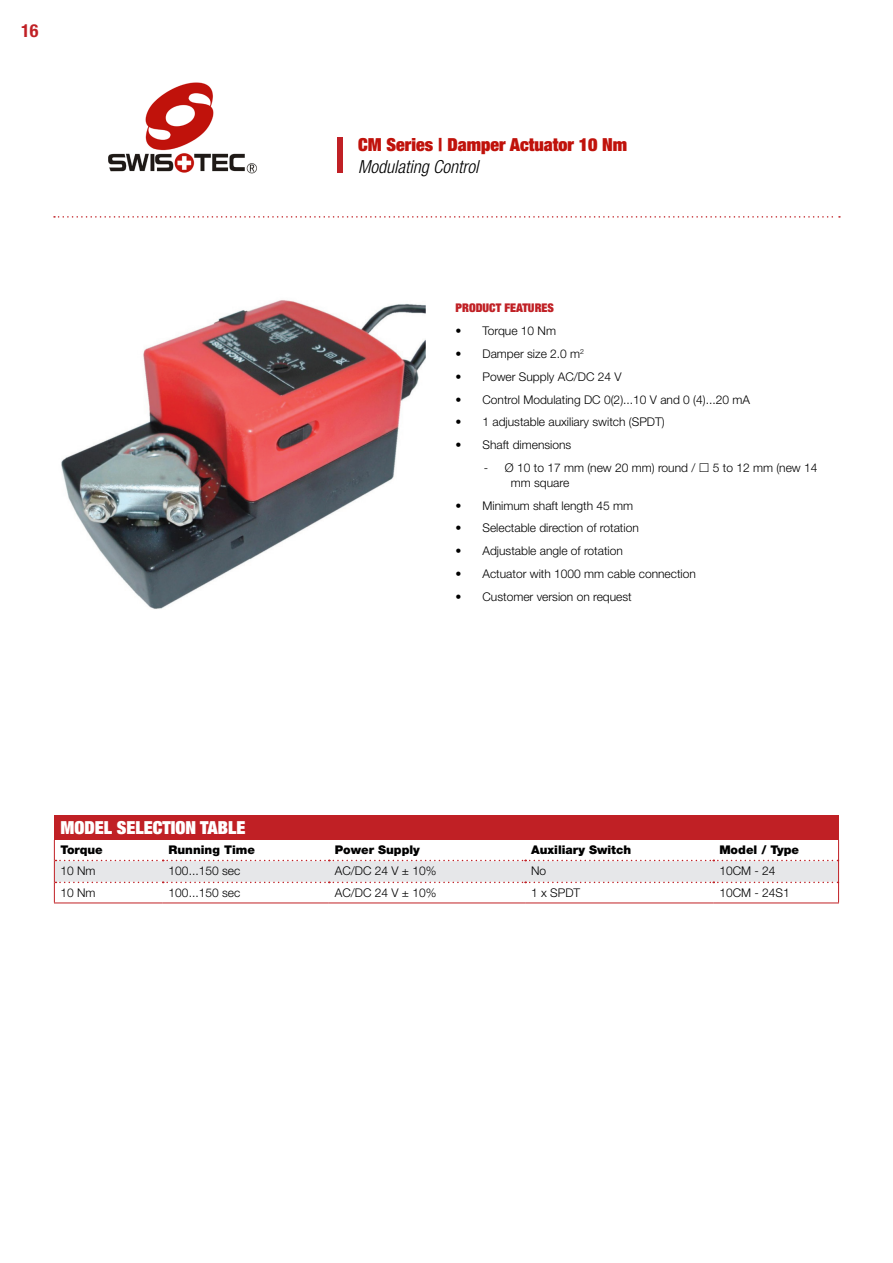
<style>
.page{position:relative;width:893px;height:1263px;background:#fff}
.page>*{position:absolute;margin:0;border:0;box-sizing:border-box;transform-origin:0 0}
.t1{font:900 condensed 18px "Helvetica Neue LT Std";color:#c0120b}
.t2{font:900 condensed 18px "Helvetica Neue LT Std";color:#fff}
.t3{font:italic 300 condensed 18px "Helvetica Neue LT Std";color:#000}
.t4{font:700 condensed 18px "Helvetica Neue LT Std";color:#c02025}
.t5{font:300 12px "Helvetica Neue LT Std";color:#000}
.t6{font:900 12px "Helvetica Neue LT Std";color:#000}
.t7{font:900 condensed 12px "Helvetica Neue LT Std";color:#c02025}
</style>
<div class="page">
<img style="left:108px;top:82px;width:149px;height:92px">
<img style="left:61px;top:300px;width:364px;height:309px">
<div style="left:337px;top:137px;width:6px;height:36px;background:#c02025"></div>
<div style="left:54px;top:815px;width:784px;height:25px;background:#c02025"></div>
<hr style="left:163px;top:902px;width:166px;height:1px;background:#c02025">
<hr style="left:329px;top:902px;width:196px;height:1px;background:#c02025">
<hr style="left:525px;top:902px;width:188px;height:1px;background:#c02025">
<hr style="left:713px;top:902px;width:126px;height:1px;background:#c02025">
<hr style="left:54px;top:902px;width:109px;height:1px;background:#c02025">
<svg style="left:54px;top:840px;width:785px;height:62px"></svg>
<svg style="left:54px;top:216px;width:786px;height:2px"></svg>
<h1 class="t4" style="left:21px;top:20px;width:19px">16</h1>
<p class="t1" style="left:358px;top:133px;width:271px">CM Series | Damper Actuator 10 Nm</p>
<p class="t3" style="left:358px;top:156px;width:122px">Modulating Control</p>
<p class="t7" style="left:455px;top:300px;width:100px">PRODUCT FEATURES</p>
<p class="t5" style="left:455px;top:323px;width:102px">• Torque 10 Nm</p>
<p class="t5" style="left:455px;top:346px;width:130px">• Damper size 2.0 m<sup>2</sup></p>
<p class="t5" style="left:455px;top:369px;width:168px">• Power Supply AC/DC 24 V</p>
<p class="t5" style="left:455px;top:392px;width:296px">• Control Modulating DC 0(2)...10 V and 0 (4)...20 mA</p>
<p class="t5" style="left:455px;top:415px;width:211px">• 1 adjustable auxiliary switch (SPDT)</p>
<p class="t5" style="left:455px;top:438px;width:117px">• Shaft dimensions</p>
<p class="t5" style="left:484px;top:461px;width:213px">- Ø 10 to 17 mm (new 20 mm) round /</p>
<p class="t5" style="left:713px;top:461px;width:106px">5 to 12 mm (new 14</p>
<p class="t5" style="left:511px;top:475px;width:60px">mm square</p>
<p class="t5" style="left:455px;top:498px;width:179px">• Minimum shaft length 45 mm</p>
<p class="t5" style="left:455px;top:521px;width:185px">• Selectable direction of rotation</p>
<p class="t5" style="left:455px;top:544px;width:169px">• Adjustable angle of rotation</p>
<p class="t5" style="left:455px;top:567px;width:242px">• Actuator with 1000 mm cable connection</p>
<p class="t5" style="left:455px;top:590px;width:178px">• Customer version on request</p>
<p class="t2" style="left:60px;top:816px;width:187px">MODEL SELECTION TABLE</p>
<p class="t6" style="left:60px;top:843px;width:44px">Torque</p>
<p class="t6" style="left:169px;top:843px;width:88px">Running Time</p>
<p class="t6" style="left:335px;top:843px;width:87px">Power Supply</p>
<p class="t6" style="left:531px;top:843px;width:102px">Auxiliary Switch</p>
<p class="t6" style="left:719px;top:843px;width:81px">Model / Type</p>
<p class="t5" style="left:60px;top:863px;width:37px">10 Nm</p>
<p class="t5" style="left:169px;top:863px;width:73px">100...150 sec</p>
<p class="t5" style="left:335px;top:863px;width:103px">AC/DC 24 V ± 10%</p>
<p class="t5" style="left:531px;top:863px;width:17px">No</p>
<p class="t5" style="left:719px;top:863px;width:58px">10CM - 24</p>
<p class="t5" style="left:60px;top:885px;width:37px">10 Nm</p>
<p class="t5" style="left:169px;top:885px;width:73px">100...150 sec</p>
<p class="t5" style="left:335px;top:885px;width:103px">AC/DC 24 V ± 10%</p>
<p class="t5" style="left:531px;top:885px;width:51px">1 x SPDT</p>
<p class="t5" style="left:719px;top:885px;width:72px">10CM - 24S1</p>
</div>
